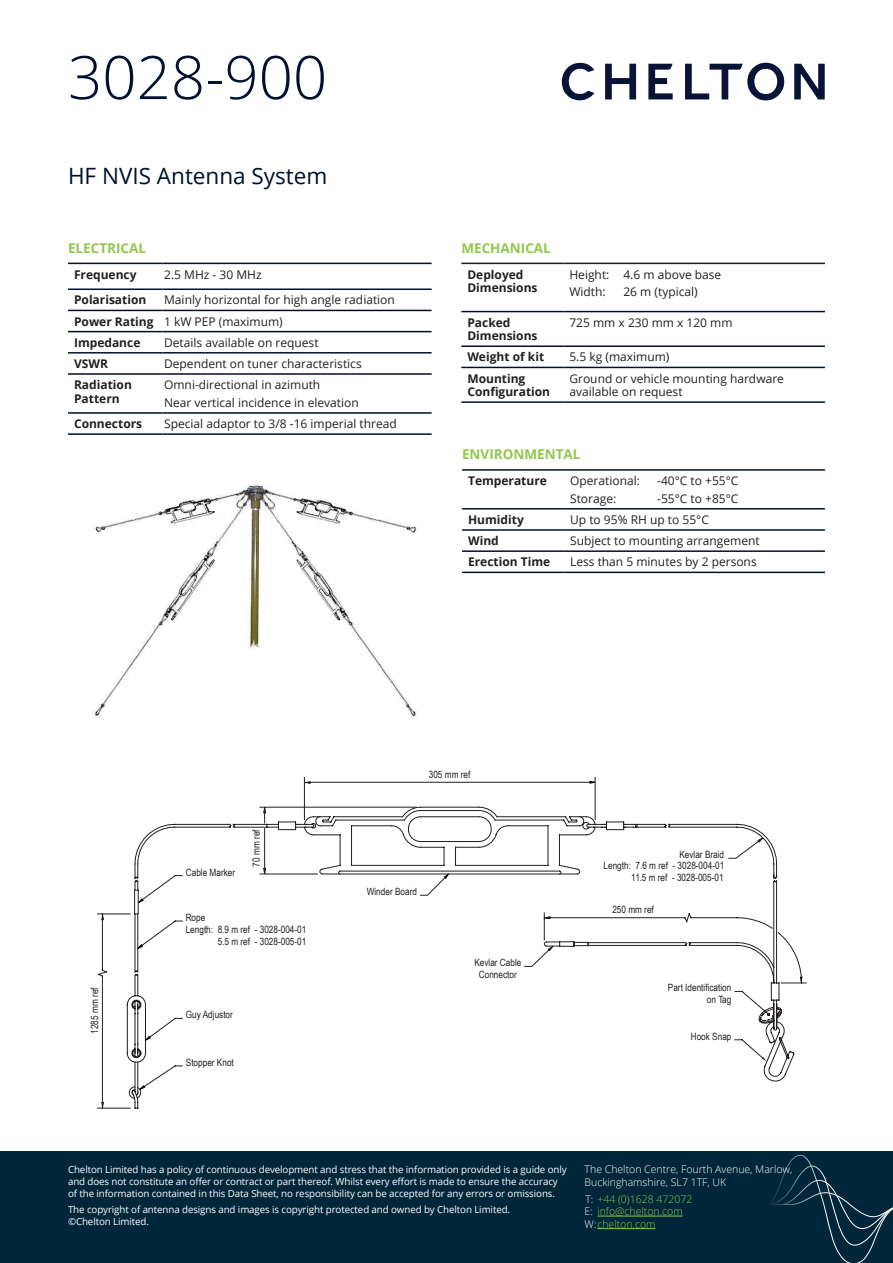
<style>
.page{position:relative;width:893px;height:1263px;background:#fff}
.page>*{position:absolute;margin:0;border:0;box-sizing:border-box;transform-origin:0 0}
.Heading_code_1{font:300 60px "Open Sans";color:#001030}
.Sub_Header_Descripti{font:22.5px "Open Sans";color:#001030}
.Bullets{font:700 13.5px "Open Sans";color:#90c84c}
.Table_headers{font:700 13.5px "Open Sans";color:#90c84c}
.Table_reg{font:12px/13.5px "Open Sans";color:#231f20}
.Table_bold{font:700 12px/13.5px "Open Sans";color:#231f20}
.t1{font:300 10.5px/12.6px "Open Sans";color:#fff}
.t2{font:300 10.5px/12.6px "Open Sans";color:#90c84c}
.t3{font:10.05px/12px "Arial Narrow";color:#231f20;text-align:right}
.t4{font:9.75px/12px "Open Sans";letter-spacing:-.01em;color:#fff}
.s1{color:#fff}
</style>
<div class="page">
<hr style="left:68px;top:288px;width:94px;height:2px;background:#001030">
<hr style="left:162px;top:288px;width:270px;height:2px;background:#001030">
<hr style="left:68px;top:310px;width:94px;height:1px;background:#001030">
<hr style="left:162px;top:310px;width:270px;height:1px;background:#001030">
<hr style="left:68px;top:331px;width:94px;height:1px;background:#001030">
<hr style="left:162px;top:331px;width:270px;height:1px;background:#001030">
<hr style="left:68px;top:352px;width:94px;height:2px;background:#001030">
<hr style="left:162px;top:352px;width:270px;height:2px;background:#001030">
<hr style="left:68px;top:373px;width:94px;height:2px;background:#001030">
<hr style="left:162px;top:373px;width:270px;height:2px;background:#001030">
<hr style="left:68px;top:412px;width:94px;height:2px;background:#001030">
<hr style="left:162px;top:412px;width:270px;height:2px;background:#001030">
<hr style="left:68px;top:433px;width:94px;height:2px;background:#001030">
<hr style="left:162px;top:433px;width:270px;height:2px;background:#001030">
<hr style="left:68px;top:263px;width:94px;height:1px;background:#001030">
<hr style="left:162px;top:263px;width:270px;height:1px;background:#001030">
<hr style="left:461px;top:311px;width:102px;height:1px;background:#001030">
<hr style="left:563px;top:311px;width:262px;height:1px;background:#001030">
<hr style="left:461px;top:345px;width:102px;height:2px;background:#001030">
<hr style="left:563px;top:345px;width:262px;height:2px;background:#001030">
<hr style="left:461px;top:367px;width:102px;height:1px;background:#001030">
<hr style="left:563px;top:367px;width:262px;height:1px;background:#001030">
<hr style="left:461px;top:401px;width:102px;height:2px;background:#001030">
<hr style="left:563px;top:401px;width:262px;height:2px;background:#001030">
<hr style="left:461px;top:263px;width:102px;height:1px;background:#231f20">
<hr style="left:563px;top:263px;width:262px;height:1px;background:#231f20">
<hr style="left:462px;top:469px;width:102px;height:2px;background:#001030">
<hr style="left:564px;top:469px;width:261px;height:2px;background:#001030">
<hr style="left:462px;top:508px;width:102px;height:1px;background:#001030">
<hr style="left:564px;top:508px;width:261px;height:1px;background:#001030">
<hr style="left:462px;top:529px;width:102px;height:2px;background:#001030">
<hr style="left:564px;top:529px;width:261px;height:2px;background:#001030">
<hr style="left:462px;top:550px;width:102px;height:2px;background:#001030">
<hr style="left:564px;top:550px;width:261px;height:2px;background:#001030">
<hr style="left:462px;top:572px;width:102px;height:1px;background:#001030">
<hr style="left:564px;top:572px;width:261px;height:1px;background:#001030">
<svg style="left:97px;top:777px;width:709px;height:331px"></svg>
<svg style="left:127px;top:807px;width:667px;height:296px"></svg>
<img style="left:94px;top:485px;width:324px;height:232px">
<div style="left:0;top:1151px;width:893px;height:112px;background:#00263a"></div>
<svg style="left:562px;top:63px;width:32px;height:37px"></svg>
<svg style="left:605px;top:64px;width:31px;height:35px"></svg>
<svg style="left:648px;top:64px;width:25px;height:35px"></svg>
<svg style="left:685px;top:63px;width:99px;height:37px"></svg>
<svg style="left:794px;top:64px;width:31px;height:35px"></svg>
<hr style="left:597px;top:1216px;width:86px;height:1px;background:#90c84c">
<hr style="left:597px;top:1228px;width:58px;height:1px;background:#90c84c">
<svg style="left:770px;top:1154px;width:123px;height:109px"></svg>
<p class="Heading_code_1" style="left:68px;top:36px;width:261px">3028-900</p>
<p class="Sub_Header_Descripti" style="left:68px;top:160px;width:261px">HF NVIS Antenna System</p>
<p class="Table_headers" style="left:68px;top:238px;width:80px">ELECTRICAL</p>
<p class="Table_bold" style="left:74px;top:267px;width:64px">Frequency</p>
<p class="Table_reg" style="left:164px;top:267px;width:99px">2.5 MHz - 30 MHz</p>
<p class="Table_bold" style="left:74px;top:293px;width:74px">Polarisation</p>
<p class="Table_reg" style="left:164px;top:293px;width:232px">Mainly horizontal for high angle radiation</p>
<p class="Table_bold" style="left:74px;top:314px;width:81px">Power Rating</p>
<p class="Table_reg" style="left:164px;top:314px;width:120px">1 kW PEP (maximum)</p>
<p class="Table_bold" style="left:74px;top:335px;width:68px">Impedance</p>
<p class="Table_reg" style="left:164px;top:335px;width:156px">Details available on request</p>
<p class="Table_bold" style="left:74px;top:357px;width:35px">VSWR</p>
<p class="Table_reg" style="left:164px;top:357px;width:199px">Dependent on tuner characteristics</p>
<p class="Table_bold" style="left:74px;top:378px;width:59px">Radiation<br>Pattern</p>
<p class="Table_reg" style="left:164px;top:378px;width:158px">Omni-directional in azimuth</p>
<p class="Table_reg" style="left:164px;top:395px;width:196px">Near vertical incidence in elevation</p>
<p class="Table_bold" style="left:74px;top:417px;width:70px">Connectors</p>
<p class="Table_reg" style="left:164px;top:417px;width:234px">Special adaptor to 3/8 -16 imperial thread</p>
<p class="Bullets" style="left:461px;top:238px;width:91px">MECHANICAL</p>
<p class="Table_bold" style="left:467px;top:267px;width:72px">Deployed<br>Dimensions</p>
<p class="Table_reg" style="left:569px;top:267px;width:153px">Height: 4.6 m above base</p>
<p class="Table_reg" style="left:569px;top:285px;width:38px">Width:</p>
<p class="Table_reg" style="left:623px;top:285px;width:76px">26 m (typical)</p>
<p class="Table_bold" style="left:467px;top:315px;width:72px">Packed<br>Dimensions</p>
<p class="Table_reg" style="left:569px;top:315px;width:165px">725 mm x 230 mm x 120 mm</p>
<p class="Table_bold" style="left:467px;top:350px;width:78px">Weight of kit</p>
<p class="Table_reg" style="left:569px;top:350px;width:101px">5.5 kg (maximum)</p>
<p class="Table_bold" style="left:467px;top:371px;width:84px">Mounting<br>Configuration</p>
<p class="Table_reg" style="left:569px;top:371px;width:216px">Ground or vehicle mounting hardware available on request</p>
<p class="Bullets" style="left:462px;top:445px;width:120px">ENVIRONMENTAL</p>
<p class="Table_bold" style="left:468px;top:474px;width:80px">Temperature</p>
<p class="Table_reg" style="left:570px;top:474px;width:71px">Operational:</p>
<p class="Table_reg" style="left:657px;top:474px;width:83px">-40°C to +55°C</p>
<p class="Table_reg" style="left:570px;top:491px;width:48px">Storage:</p>
<p class="Table_reg" style="left:657px;top:491px;width:83px">-55°C to +85°C</p>
<p class="Table_bold" style="left:468px;top:513px;width:57px">Humidity</p>
<p class="Table_reg" style="left:570px;top:513px;width:140px">Up to 95% RH up to 55°C</p>
<p class="Table_bold" style="left:468px;top:534px;width:32px">Wind</p>
<p class="Table_reg" style="left:570px;top:534px;width:191px">Subject to mounting arrangement</p>
<p class="Table_bold" style="left:468px;top:555px;width:84px">Erection Time</p>
<p class="Table_reg" style="left:570px;top:555px;width:188px">Less than 5 minutes by 2 persons</p>
<p class="t3" style="left:88px;top:1034px;width:48px;rotate:-90deg">1285 mm ref</p>
<p class="t3" style="left:250px;top:867px;width:39px;rotate:-90deg">70 mm ref</p>
<p class="t3" style="left:186px;top:866px;width:51px">Cable Marker</p>
<p class="t3" style="left:186px;top:911px;width:21px">Rope</p>
<p class="t3" style="left:186px;top:923px;width:122px">Length: 8.9 m ref - 3028-004-01</p>
<p class="t3" style="left:218px;top:935px;width:90px">5.5 m ref - 3028-005-01</p>
<p class="t3" style="left:186px;top:1008px;width:49px">Guy Adjustor</p>
<p class="t3" style="left:186px;top:1056px;width:50px">Stopper Knot</p>
<p class="t3" style="left:429px;top:768px;width:43px">305 mm ref</p>
<p class="t3" style="left:367px;top:885px;width:52px">Winder Board</p>
<p class="t3" style="left:474px;top:956px;width:49px;text-align:center">Kevlar Cable<br>Connector</p>
<p class="t3" style="left:679px;top:848px;width:46px">Kevlar Braid</p>
<p class="t3" style="left:604px;top:859px;width:122px">Length: 7.6 m ref - 3028-004-01<br>11.5 m ref - 3028-005-01</p>
<p class="t3" style="left:612px;top:903px;width:43px">250 mm ref</p>
<p class="t3" style="left:668px;top:981px;width:65px">Part Identification on Tag</p>
<p class="t3" style="left:691px;top:1030px;width:42px">Hook Snap</p>
<p class="t4" style="left:68px;top:1163px;width:500px">Chelton Limited has a policy of continuous development and stress that the information provided is a guide only and does not constitute an offer or contract or part thereof. Whilst every effort is made to ensure the accuracy of the information contained in this Data Sheet, no responsibility can be accepted for any errors or omissions.</p>
<p class="t4" style="left:68px;top:1203px;width:444px">The copyright of antenna designs and images is copyright protected and owned by Chelton Limited. ©Chelton Limited.</p>
<p class="t1" style="left:585px;top:1163px;width:209px">The Chelton Centre, Fourth Avenue, Marlow,<br>Buckinghamshire, SL7 1TF, UK</p>
<p class="t2" style="left:585px;top:1192px;width:109px"><span class="s1">T:</span> +44 (0)1628 472072<br><span class="s1">E:</span> info@chelton.com<br><span class="s1">W:</span>chelton.com</p>
</div>
